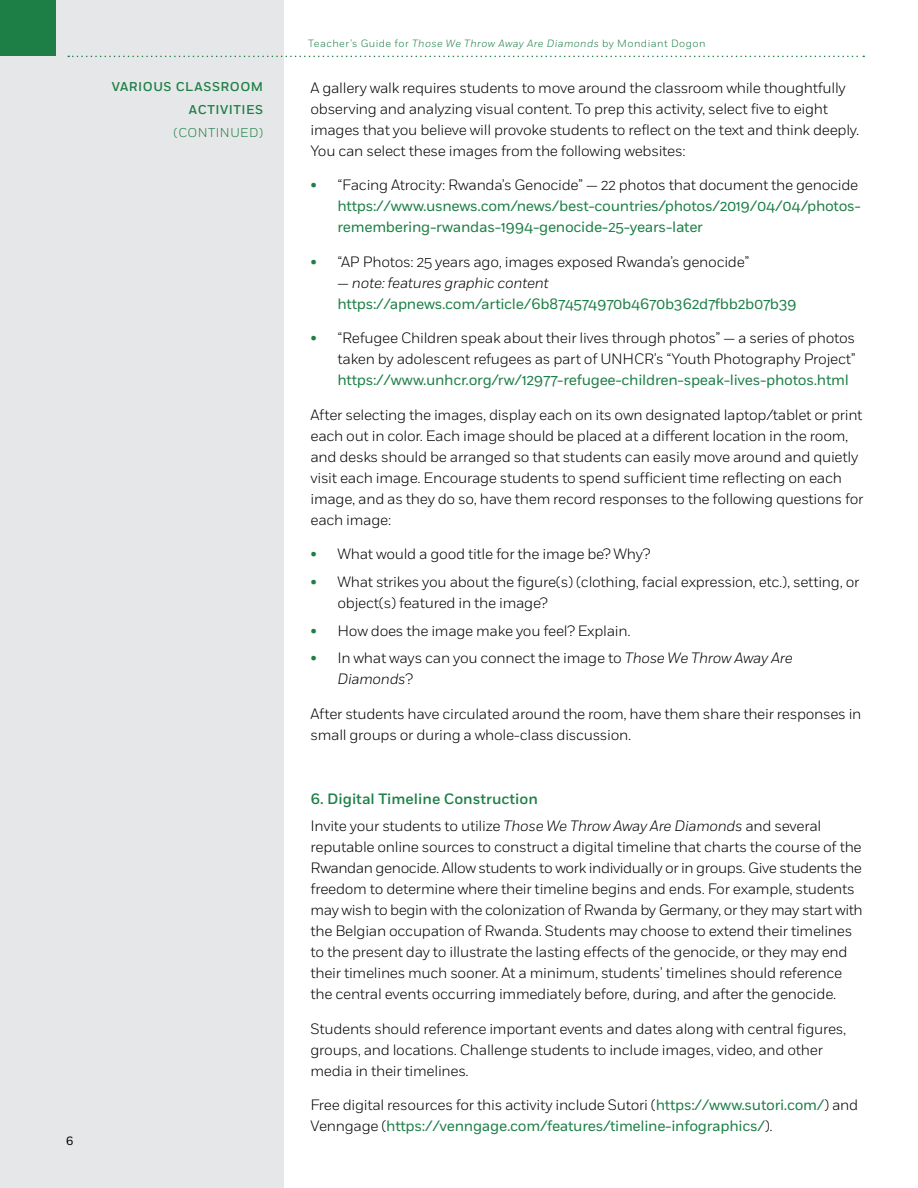
<style>
.page{position:relative;width:918px;height:1188px;background:#fff}
.page>*{position:absolute;margin:0;border:0;box-sizing:border-box;transform-origin:0 0}
.t1{font:300 15px/21px "Fort";letter-spacing:-.02em;color:#000}
.t2{font:15px/21px "Fort";letter-spacing:-.02em;color:#1d7f46}
.t3{font:italic 300 15px "Fort";letter-spacing:-.02em;color:#000}
.t4{font:500 12.75px "Fort";letter-spacing:.04em;color:#1d7f46}
.t5{font:300 12.75px "Fort";letter-spacing:.04em;color:#1d7f46}
.t6{font:12px "Fort";color:#000}
.t7{font:300 10.5px "Fort";letter-spacing:.04em;color:#1d7f46}
.s1{font-style:italic}
.s2{font-weight:300;color:#000}
.s3{font-weight:400;color:#1d7f46}
.s4{font-weight:500;color:#1d7f46}
</style>
<div class="page">
<div style="left:0;top:0;width:284px;height:1188px;background:#e6e7e8"></div>
<div style="left:0;top:0;width:55px;height:55px;background:#1d7f46"></div>
<svg style="left:68px;top:56px;width:796px;height:1px"></svg>
<p class="t4" style="left:112px;top:79px;width:26px">VARIOU</p>
<p class="t4" style="left:164px;top:79px;width:68px">S CLASSROO</p>
<p class="t4" style="left:251px;top:79px;width:14px">M</p>
<p class="t4" style="left:189px;top:102px;width:8px">ACTIVITI</p>
<p class="t4" style="left:246px;top:102px;width:19px">ES</p>
<p class="t5" style="left:173px;top:125px;width:91px">(CONTINUED)</p>
<p class="t6" style="left:66px;top:1134px;width:9px">6</p>
<p class="t7" style="left:308px;top:37px;width:399px">Teacher’s Guide for <span class="s1">Those We Throw Away Are Diamonds</span> by Mondiant Dogon</p>
<p class="t1" style="left:310px;top:77px;width:550px">A gallery walk requires students to move around the classroom while thoughtfully observing and analyzing visual content. To prep this activity, select five to eight images that you believe will provoke students to reflect on the text and think deeply.<br>You can select these images from the following websites:</p>
<p class="t2" style="left:338px;top:175px;width:525px;text-indent:-27px">• <span class="s2">“Facing Atrocity: Rwanda’s Genocide” — 22 photos that document the genocide </span>https://www.usnews.com/news/best-countries/photos/2019/04/04/photos&shy;remembering-rwandas-1994-genocide-25-years-later</p>
<p class="t1" style="left:310px;top:251px;width:440px"><span class="s3">•</span> “AP Photos: 25 years ago, images exposed Rwanda’s genocide”</p>
<p class="t3" style="left:338px;top:273px;width:213px">— note: features graphic content</p>
<p class="t2" style="left:338px;top:293px;width:461px">https://apnews.com/article/6b874574970b4670b362d7fbb2b07b39</p>
<p class="t1" style="left:310px;top:327px;width:547px;text-align:right"><span class="s3">•</span> “Refugee Children speak about their lives through photos” — a series of photos taken by adolescent refugees as part of UNHCR’s “Youth Photography Project”</p>
<p class="t2" style="left:338px;top:370px;width:513px">https://www.unhcr.org/rw/12977-refugee-children-speak-lives-photos.html</p>
<p class="t1" style="left:310px;top:404px;width:555px">After selecting the images, display each on its own designated laptop/tablet or print each out in color. Each image should be placed at a different location in the room, and desks should be arranged so that students can easily move around and quietly visit each image. Encourage students to spend sufficient time reflecting on each image, and as they do so, have them record responses to the following questions for each image:</p>
<p class="t1" style="left:310px;top:543px;width:342px"><span class="s3">•</span> What would a good title for the image be? Why?</p>
<p class="t1" style="left:338px;top:571px;width:523px;text-indent:-27px"><span class="s3">•</span> What strikes you about the figure(s) (clothing, facial expression, etc.), setting, or object(s) featured in the image?</p>
<p class="t1" style="left:310px;top:620px;width:322px"><span class="s3">•</span> How does the image make you feel? Explain.</p>
<p class="t1" style="left:338px;top:648px;width:457px;text-indent:-27px"><span class="s3">•</span> In what ways can you connect the image to <span class="s1">Those We Throw Away Are<br>Diamonds</span>?</p>
<p class="t1" style="left:310px;top:703px;width:553px">After students have circulated around the room, have them share their responses in small groups or during a whole-class discussion.</p>
<p class="t1" style="left:310px;top:785px;width:512px;line-height:27.8px"><span class="s4">6. DIGITAL TIMELINE CONSTRUCTION<br></span>Invite your students to utilize <span class="s1">Those We Throw Away Are Diamonds</span> and several</p>
<p class="t1" style="left:310px;top:837px;width:554px">reputable online sources to construct a digital timeline that charts the course of the Rwandan genocide. Allow students to work individually or in groups. Give students the freedom to determine where their timeline begins and ends. For example, students may wish to begin with the colonization of Rwanda by Germany, or they may start with the Belgian occupation of Rwanda. Students may choose to extend their timelines to the present day to illustrate the lasting effects of the genocide, or they may end their timelines much sooner. At a minimum, students’ timelines should reference the central events occurring immediately before, during, and after the genocide.</p>
<p class="t1" style="left:310px;top:1018px;width:537px">Students should reference important events and dates along with central figures, groups, and locations. Challenge students to include images, video, and other media in their timelines.</p>
<p class="t2" style="left:310px;top:1095px;width:549px"><span class="s2">Free digital resources for this activity include Sutori (</span>https://www.sutori.com/<span class="s2">) and<br>Venngage (</span>https://venngage.com/features/timeline-infographics/<span class="s2">).</span></p>
</div>
